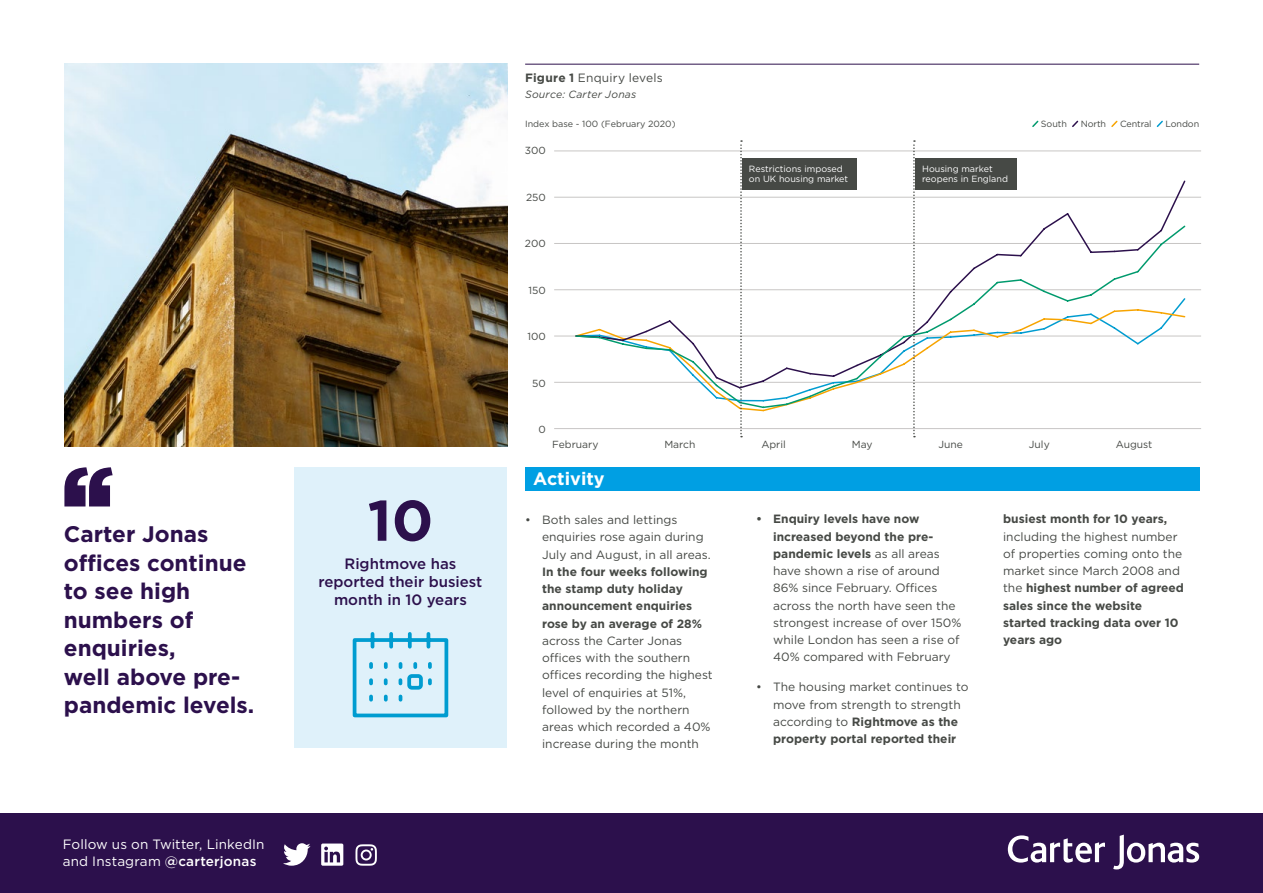
<style>
.page{position:relative;width:1263px;height:893px;background:#fff}
.page>*{position:absolute;margin:0;border:0;box-sizing:border-box;transform-origin:0 0}
.t1{font:700 57.15px "Gotham";color:#2c104c}
.t2{font:700 22.5px/28.5px "Gotham";color:#2c104c}
.t3{font:700 18px "Gotham";color:#fff}
.t4{font:500 15px/18px "Gotham";color:#2c104c;text-align:center}
.t5{font:13.5px/16.5px "Gotham";letter-spacing:.01em;color:#fff}
.t6{font:12px/17.2px "Gotham";color:#464945}
.t7{font:700 12px/17.2px "Gotham";color:#464945}
.t8{font:italic 10.5px "Gotham";letter-spacing:.02em;color:#464945}
.t9{font:10.35px "Gotham";color:#464945}
.t10{font:9px/10.8px "Gotham";color:#fff}
.t11{font:9px "Gotham";letter-spacing:-.01em;color:#464945}
.s1{font-weight:500}
.s2{font-weight:700}
</style>
<div class="page">
<div style="left:0;top:813px;width:1263px;height:80px;background:#2c104c"></div>
<svg style="left:1113px;top:835px;width:86px;height:34px"></svg>
<svg style="left:1008px;top:835px;width:97px;height:28px"></svg>
<svg style="left:283px;top:843px;width:27px;height:23px"></svg>
<div style="left:321px;top:843px;width:22px;height:23px;background:#fff;border-radius:2px"></div>
<svg style="left:324px;top:847px;width:16px;height:15px"></svg>
<svg style="left:355px;top:844px;width:22px;height:22px"></svg>
<div style="left:525px;top:467px;width:674px;height:24px;background:#009fe3"></div>
<hr style="left:525px;top:64px;width:674px;height:1px;background:#2c104c">
<svg style="left:1032px;top:120px;width:7px;height:7px"></svg>
<svg style="left:1072px;top:120px;width:7px;height:7px"></svg>
<svg style="left:1111px;top:120px;width:7px;height:7px"></svg>
<svg style="left:1156px;top:120px;width:7px;height:7px"></svg>
<hr style="left:554px;top:428px;width:647px;height:1px;background:#c8c6c5">
<hr style="left:554px;top:382px;width:647px;height:1px;background:#c8c6c5">
<hr style="left:554px;top:336px;width:647px;height:1px;background:#c8c6c5">
<hr style="left:554px;top:289px;width:647px;height:1px;background:#c8c6c5">
<hr style="left:554px;top:243px;width:647px;height:1px;background:#c8c6c5">
<hr style="left:554px;top:151px;width:647px;height:1px;background:#c8c6c5">
<hr style="left:554px;top:197px;width:647px;height:1px;background:#c8c6c5">
<svg style="left:574px;top:180px;width:612px;height:44px"></svg>
<svg style="left:574px;top:224px;width:613px;height:185px"></svg>
<svg style="left:740px;top:140px;width:2px;height:297px"></svg>
<svg style="left:913px;top:140px;width:2px;height:297px"></svg>
<div style="left:742px;top:159px;width:115px;height:31px;background:#464945"></div>
<div style="left:915px;top:159px;width:102px;height:31px;background:#464945"></div>
<img style="left:64px;top:64px;width:444px;height:382px">
<div style="left:294px;top:467px;width:212px;height:281px;background:#dff1fa"></div>
<svg style="left:352px;top:632px;width:97px;height:86px"></svg>
<svg style="left:64px;top:467px;width:49px;height:39px"></svg>
<h2 class="t2" style="left:64px;top:520px;width:192px">Carter Jonas offices continue to see high numbers of enquiries,<br>well above pre&shy;pandemic levels.</h2>
<p class="t5" style="left:63px;top:836px;width:203px">Follow us on Twitter, LinkedIn and Instagram <span class="s1">@carterjonas</span></p>
<h1 class="t1" style="left:368px;top:483px;width:67px">10</h1>
<p class="t4" style="left:318px;top:554px;width:165px">Rightmove has reported their busiest month in 10 years</p>
<p class="t6" style="left:525px;top:68px;width:139px"><span class="s2">Figure 1</span> Enquiry levels</p>
<p class="t8" style="left:525px;top:88px;width:113px">Source: Carter Jonas</p>
<p class="t11" style="left:525px;top:118px;width:152px">Index base - 100 (February 2020)</p>
<p class="t11" style="left:1041px;top:118px;width:27px">South</p>
<p class="t11" style="left:1081px;top:118px;width:27px">North</p>
<p class="t11" style="left:1120px;top:118px;width:33px">Central</p>
<p class="t11" style="left:1165px;top:118px;width:35px">London</p>
<p class="t9" style="left:525px;top:144px;width:22px">300</p>
<p class="t9" style="left:526px;top:191px;width:21px">250</p>
<p class="t9" style="left:525px;top:237px;width:22px">200</p>
<p class="t9" style="left:528px;top:284px;width:19px">150</p>
<p class="t9" style="left:527px;top:330px;width:20px">100</p>
<p class="t9" style="left:532px;top:377px;width:15px">50</p>
<p class="t9" style="left:538px;top:423px;width:9px">0</p>
<p class="t10" style="left:749px;top:163px;width:101px">Restrictions imposed on UK housing market</p>
<p class="t10" style="left:922px;top:163px;width:87px">Housing market reopens in England</p>
<p class="t9" style="left:552px;top:438px;width:48px">February</p>
<p class="t9" style="left:664px;top:438px;width:33px">March</p>
<p class="t9" style="left:761px;top:438px;width:26px">April</p>
<p class="t9" style="left:852px;top:438px;width:22px">May</p>
<p class="t9" style="left:938px;top:438px;width:26px">June</p>
<p class="t9" style="left:1029px;top:438px;width:22px">July</p>
<p class="t9" style="left:1116px;top:438px;width:38px">August</p>
<h3 class="t3" style="left:533px;top:467px;width:73px">Activity</h3>
<p class="t6" style="left:542px;top:511px;width:170px;text-indent:-17px">• Both sales and lettings enquiries rose again during<br>July and August, in all areas.</p>
<p class="t7" style="left:542px;top:563px;width:167px">In the four weeks following the stamp duty holiday announcement enquiries rose by an average of 28%</p>
<p class="t6" style="left:542px;top:632px;width:172px">across the Carter Jonas offices with the southern offices recording the highest level of enquiries at 51%, followed by the northern areas which recorded a 40% increase during the month</p>
<p class="t6" style="left:773px;top:510px;width:190px;text-indent:-17px"><span class="s2">• Enquiry levels have now increased beyond the pre&shy;pandemic levels</span> as all areas have shown a rise of around<br>86% since February. Offices across the north have seen the strongest increase of over 150% while London has seen a rise of<br>40% compared with February</p>
<p class="t6" style="left:773px;top:678px;width:197px;text-indent:-17px">• The housing market continues to move from strength to strength according to <span class="s2">Rightmove as the property portal reported their</span></p>
<p class="t7" style="left:1003px;top:510px;width:166px">busiest month for 10 years,</p>
<p class="t6" style="left:1003px;top:528px;width:182px">including the highest number of properties coming onto the market since March 2008 and the <span class="s2">highest number of agreed sales since the website started tracking data over 10 years ago</span></p>
</div>
